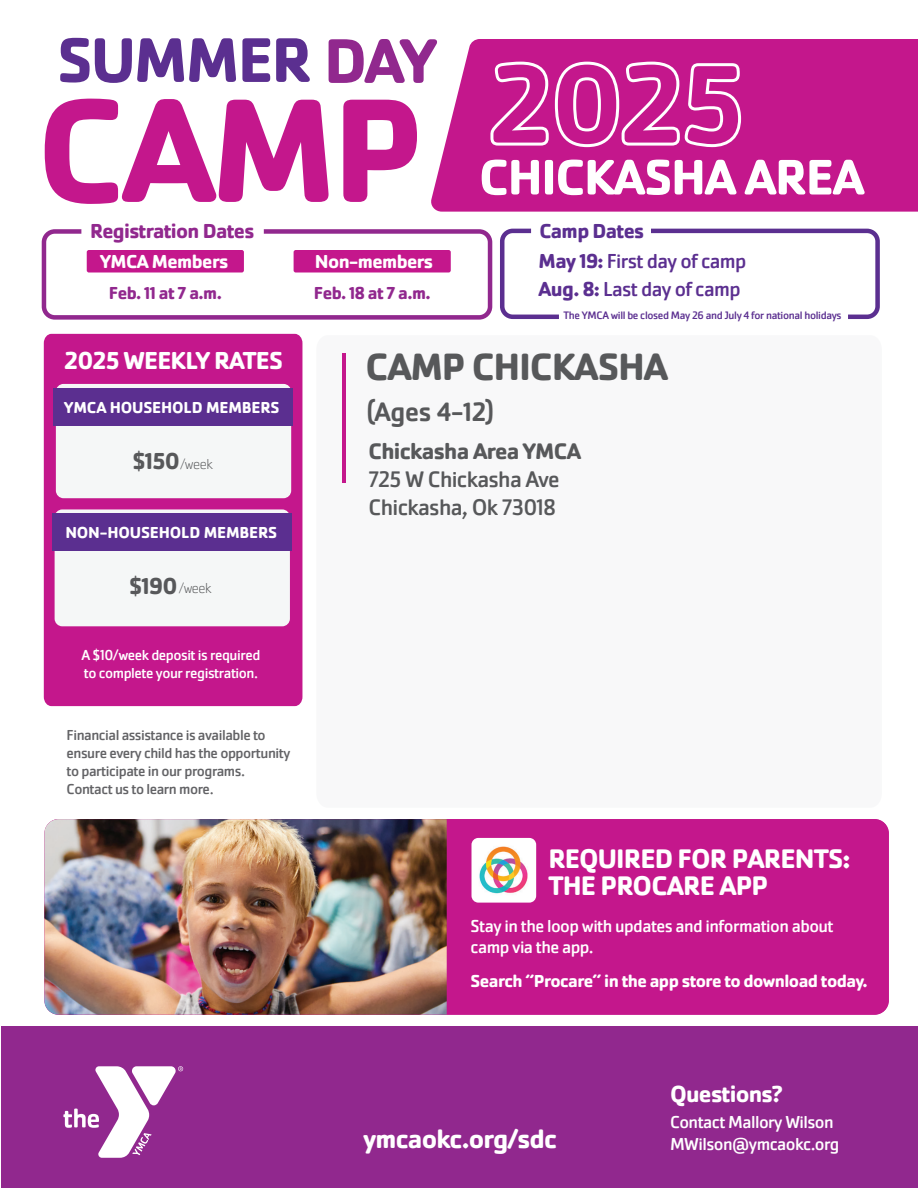
<style>
.page{position:relative;width:918px;height:1188px;background:#fff}
.page>*{position:absolute;margin:0;border:0;box-sizing:border-box;transform-origin:0 0}
.t1{font:700 65.4px "Cachet Pro";letter-spacing:-.03em;color:#5b2f90}
.t2{font:700 51.75px "Cachet Pro";letter-spacing:-.03em;color:#fff}
.t3{font:700 39.45px "Cachet Pro";letter-spacing:-.03em;color:#57585a}
.t4{font:700 27.9px/27px "Cachet Pro";letter-spacing:-.03em;color:#fff}
.t5{font:500 27.6px "Cachet Pro";letter-spacing:-.01em;color:#57585a}
.t6{font:700 27px "Cachet Pro";letter-spacing:-.03em;color:#fff}
.t7{font:700 25.5px "Cachet Pro";letter-spacing:-.03em;color:#fff}
.t8{font:700 24px "Cachet Pro";letter-spacing:-.03em;color:#fff}
.t9{font:23.4px/28px "Cachet Pro";letter-spacing:-.03em;color:#57585a}
.t10{font:700 23.4px "Cachet Pro";letter-spacing:-.03em;color:#57585a}
.t11{font:700 21px/30px "Cachet Pro";letter-spacing:-.03em;color:#5b2f90}
.t12{font:21px "Cachet Pro";letter-spacing:-.03em;color:#5b2f90}
.t13{font:700 21px "Cachet Pro";letter-spacing:-.03em;color:#91288e}
.t14{font:700 19.5px "Cachet Pro";letter-spacing:-.03em;color:#fff}
.t15{font:18px/21.8px "Cachet Pro";letter-spacing:-.03em;color:#fff}
.t16{font:700 18px "Cachet Pro";letter-spacing:-.03em;color:#fff}
.t17{font:700 18px "Cachet Pro";letter-spacing:-.03em;color:#91288e}
.t18{font:700 16.5px "Cachet Pro";letter-spacing:-.01em;color:#fff}
.t19{font:15px/18px "Cachet Pro";letter-spacing:-.03em;color:#636366}
.t20{font:15px/18px "Cachet Pro";letter-spacing:-.03em;color:#fff}
.t21{font:200 15px "Cachet Pro";letter-spacing:-.03em;color:#57585a}
.t22{font:11.25px "Cachet Pro";letter-spacing:-.03em;color:#5b2f90}
.s1{color:#91288e}
.s2{font-weight:400}
.s3{font-weight:700}
.s4{font-weight:700;font-size:24px}
</style>
<div class="page">
<svg style="left:45px;top:99px;width:284px;height:105px"></svg>
<svg style="left:343px;top:100px;width:74px;height:102px"></svg>
<div style="left:431px;top:39px;width:487px;height:173px;background:#c4178c"></div>
<svg style="left:488px;top:60px;width:255px;height:89px;background:#ce41a1"></svg>
<div style="left:87px;top:250px;width:157px;height:23px;background:#c4178c;border-radius:2px"></div>
<div style="left:294px;top:250px;width:157px;height:23px;background:#c4178c;border-radius:2px"></div>
<div style="left:42px;top:229px;width:450px;height:91px;border:4px solid #91288e;border-radius:11px"></div>
<svg style="left:500px;top:228px;width:59px;height:91px"></svg>
<svg style="left:651px;top:228px;width:229px;height:91px"></svg>
<div style="left:1px;top:1026px;width:917px;height:162px;background:#91288e"></div>
<svg style="left:63px;top:1066px;width:120px;height:92px"></svg>
<hr style="left:343px;top:354px;width:3px;height:129px;background:#c4178c">
<div style="left:44px;top:334px;width:258px;height:372px;background:#c4178c"></div>
<div style="left:56px;top:384px;width:235px;height:114px;background:#f5f7f7;border-radius:8px"></div>
<div style="left:55px;top:509px;width:235px;height:117px;background:#f5f7f7;border-radius:8px"></div>
<div style="left:53px;top:388px;width:240px;height:38px;background:#5b2f90"></div>
<div style="left:52px;top:513px;width:240px;height:38px;background:#5b2f90"></div>
<div style="left:44px;top:819px;width:845px;height:196px;background:#c4178c;border-radius:14px"></div>
<img style="left:44px;top:819px;width:403px;height:196px">
<img style="left:472px;top:838px;width:64px;height:65px">
<h1 class="t1" style="left:57px;top:19px;width:381px">SUMMER <span class="s1">DAY</span></h1>
<h2 class="t2" style="left:479px;top:145px;width:387px">CHICKASHA AREA</h2>
<h3 class="t13" style="left:90px;top:218px;width:166px">Registration Dates</h3>
<h3 class="t11" style="left:539px;top:216px;width:209px">Camp Dates<br>May 19: <span class="s2">First day of camp</span></h3>
<p class="t22" style="left:564px;top:309px;width:280px">The YMCA will be closed May 26 and July 4 for national holidays</p>
<h3 class="t14" style="left:100px;top:249px;width:130px">YMCA Members</h3>
<h3 class="t14" style="left:315px;top:249px;width:120px">Non-members</h3>
<h3 class="t12" style="left:539px;top:277px;width:204px"><span class="s3">Aug. 8:</span> Last day of camp</h3>
<p class="t17" style="left:109px;top:282px;width:114px">Feb. 11 at 7 a.m.</p>
<p class="t17" style="left:314px;top:282px;width:118px">Feb. 18 at 7 a.m.</p>
<h3 class="t7" style="left:64px;top:344px;width:220px">2025 WEEKLY RATES</h3>
<p class="t18" style="left:64px;top:397px;width:217px">YMCA HOUSEHOLD MEMBERS</p>
<p class="t21" style="left:132px;top:456px;width:82px"><span class="s4">$150</span>/week</p>
<p class="t18" style="left:65px;top:522px;width:213px">NON-HOUSEHOLD MEMBERS</p>
<p class="t21" style="left:129px;top:579px;width:84px"><span class="s4">$190</span>/week</p>
<p class="t20" style="left:81px;top:647px;width:180px">A $10/week deposit is required to complete your registration.</p>
<p class="t19" style="left:67px;top:726px;width:225px">Financial assistance is available to ensure every child has the opportunity to participate in our programs.<br>Contact us to learn more.</p>
<h3 class="t3" style="left:366px;top:342px;width:304px">CAMP CHICKASHA</h3>
<h3 class="t5" style="left:367px;top:396px;width:129px">(Ages 4-12)</h3>
<h3 class="t10" style="left:369px;top:436px;width:214px">Chickasha Area YMCA</h3>
<h3 class="t9" style="left:369px;top:465px;width:193px">725 W Chickasha Ave<br>Chickasha, Ok 73018</h3>
<h3 class="t4" style="left:548px;top:846px;width:304px">REQUIRED FOR PARENTS:<br>THE PROCARE APP</h3>
<p class="t15" style="left:471px;top:915px;width:365px">Stay in the loop with updates and information about camp via the app.</p>
<p class="t16" style="left:471px;top:970px;width:398px">Search “Procare” in the app store to download today.</p>
<h3 class="t6" style="left:364px;top:1122px;width:195px">ymcaokc.org/sdc</h3>
<h3 class="t8" style="left:670px;top:1079px;width:114px">Questions?</h3>
<p class="t15" style="left:670px;top:1112px;width:171px">Contact Mallory Wilson<br>MWilson@ymcaokc.org</p>
</div>
